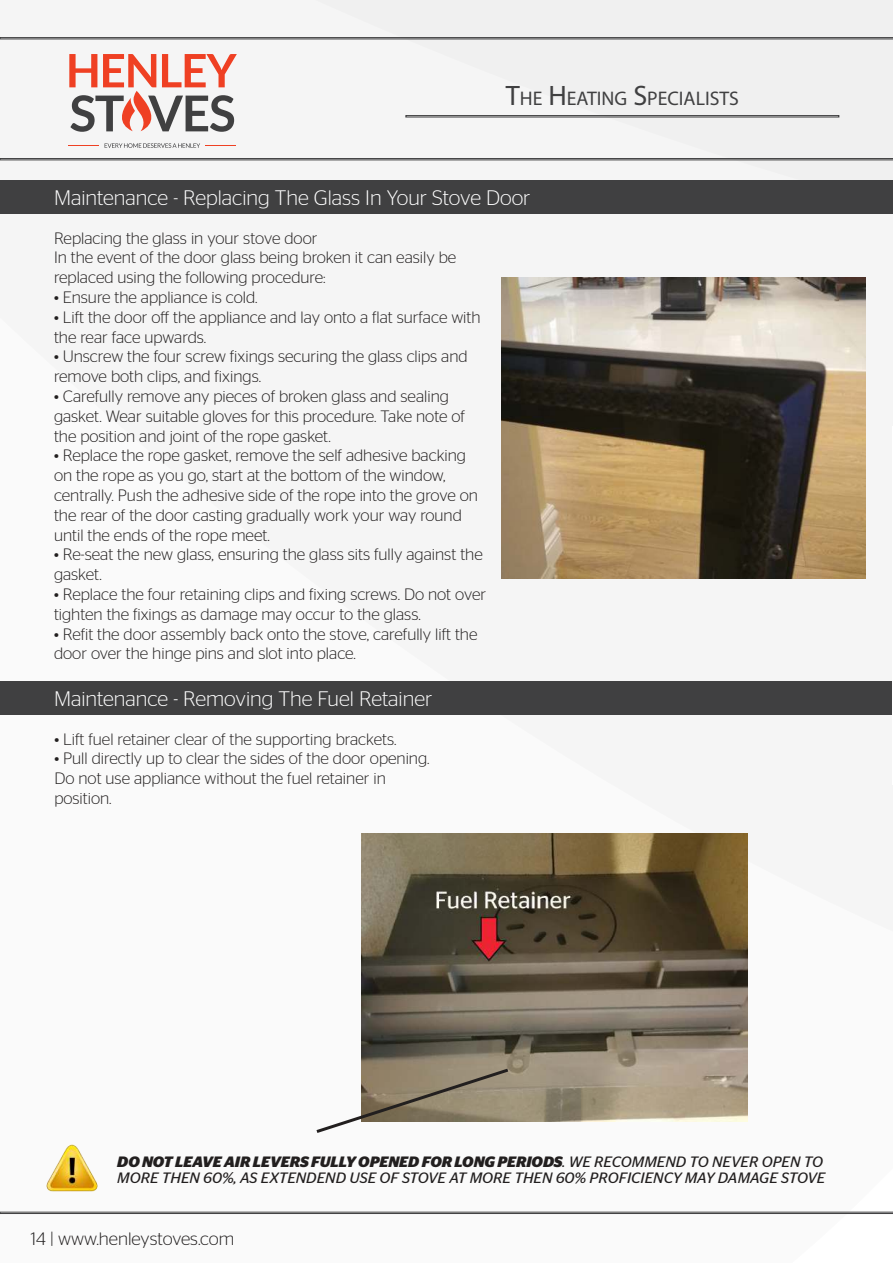
<style>
.page{position:relative;width:893px;height:1263px;background:#fff}
.page>*{position:absolute;margin:0;border:0;box-sizing:border-box;transform-origin:0 0}
.t1{font:300 21px "Stag Sans";color:#fff}
.t2{font:19.8px "Myriad Pro";color:#404041}
.t3{font:300 18px "Stag Sans";color:#221f1f}
.t4{font:300 16.5px/19.8px "Stag Sans";color:#221f1f}
.t5{font:italic 15px/16.5px "Stag Sans";color:#221f1f}
.s1{font-size:28.2px}
.s2{font-weight:700}
</style>
<div class="page">
<div style="left:0;top:0;width:893px;height:1214px;background:#f5f5f5"></div>
<svg style="left:0;top:158px;width:893px;height:2px;background:#636364"></svg>
<svg style="left:0;top:37px;width:893px;height:2px;background:#676768"></svg>
<div style="left:406px;top:115px;width:433px;height:2px;border:1px solid #404041"></div>
<svg style="left:69px;top:54px;width:168px;height:78px"></svg>
<hr style="left:69px;top:145px;width:30px;height:1px;background:#ef4023">
<hr style="left:205px;top:145px;width:30px;height:1px;background:#ef4023">
<svg style="left:105px;top:143px;width:95px;height:5px"></svg>
<svg style="left:0;top:1212px;width:893px;height:1px"></svg>
<div style="left:0;top:682px;width:893px;height:33px;background:#404041"></div>
<div style="left:0;top:181px;width:893px;height:33px;background:#404041"></div>
<img style="left:501px;top:278px;width:364px;height:300px">
<hr style="left:892px;top:426px;width:1px;height:359px;background:#fff">
<img style="left:362px;top:833px;width:386px;height:288px">
<img style="left:37px;top:1141px;width:70px;height:56px">
<svg style="left:313px;top:1066px;width:198px;height:69px"></svg>
<p class="t2" style="left:506px;top:86px;width:235px"><span class="s1">T</span>HE <span class="s1">H</span>EATING <span class="s1">S</span>PECIALISTS</p>
<p class="t1" style="left:54px;top:189px;width:478px">Maintenance - Replacing The Glass In Your Stove Door</p>
<p class="t4" style="left:54px;top:229px;width:404px">Replacing the glass in your stove door<br>In the event of the door glass being broken it can easily be replaced using the following procedure:</p>
<p class="t4" style="left:54px;top:288px;width:205px">• Ensure the appliance is cold.</p>
<p class="t4" style="left:54px;top:308px;width:428px">• Lift the door off the appliance and lay onto a flat surface with the rear face upwards.</p>
<p class="t4" style="left:54px;top:348px;width:415px">• Unscrew the four screw fixings securing the glass clips and remove both clips, and fixings.</p>
<p class="t4" style="left:54px;top:387px;width:412px">• Carefully remove any pieces of broken glass and sealing gasket. Wear suitable gloves for this procedure. Take note of the position and joint of the rope gasket.</p>
<p class="t4" style="left:54px;top:447px;width:426px">• Replace the rope gasket, remove the self adhesive backing on the rope as you go, start at the bottom of the window, centrally. Push the adhesive side of the rope into the grove on the rear of the door casting gradually work your way round until the ends of the rope meet.</p>
<p class="t4" style="left:54px;top:546px;width:430px">• Re-seat the new glass, ensuring the glass sits fully against the gasket.</p>
<p class="t4" style="left:54px;top:585px;width:434px">• Replace the four retaining clips and fixing screws. Do not over tighten the fixings as damage may occur to the glass.</p>
<p class="t4" style="left:54px;top:625px;width:425px">• Refit the door assembly back onto the stove, carefully lift the door over the hinge pins and slot into place.</p>
<p class="t1" style="left:54px;top:690px;width:380px">Maintenance - Removing The Fuel Retainer</p>
<p class="t4" style="left:54px;top:730px;width:344px">• Lift fuel retainer clear of the supporting brackets.</p>
<p class="t4" style="left:54px;top:750px;width:377px">• Pull directly up to clear the sides of the door opening.<br>Do not use appliance without the fuel retainer in position.</p>
<p class="t5" style="left:117px;top:1154px;width:710px"><span class="s2">DO NOT LEAVE AIR LEVERS FULLY OPENED FOR LONG PERIODS</span>. WE RECOMMEND TO NEVER OPEN TO<br>MORE THEN 60%, AS EXTENDEND USE OF STOVE AT MORE THEN 60% PROFICIENCY MAY DAMAGE STOVE</p>
<p class="t3" style="left:31px;top:1231px;width:205px">14 | www.henleystoves.com</p>
</div>
